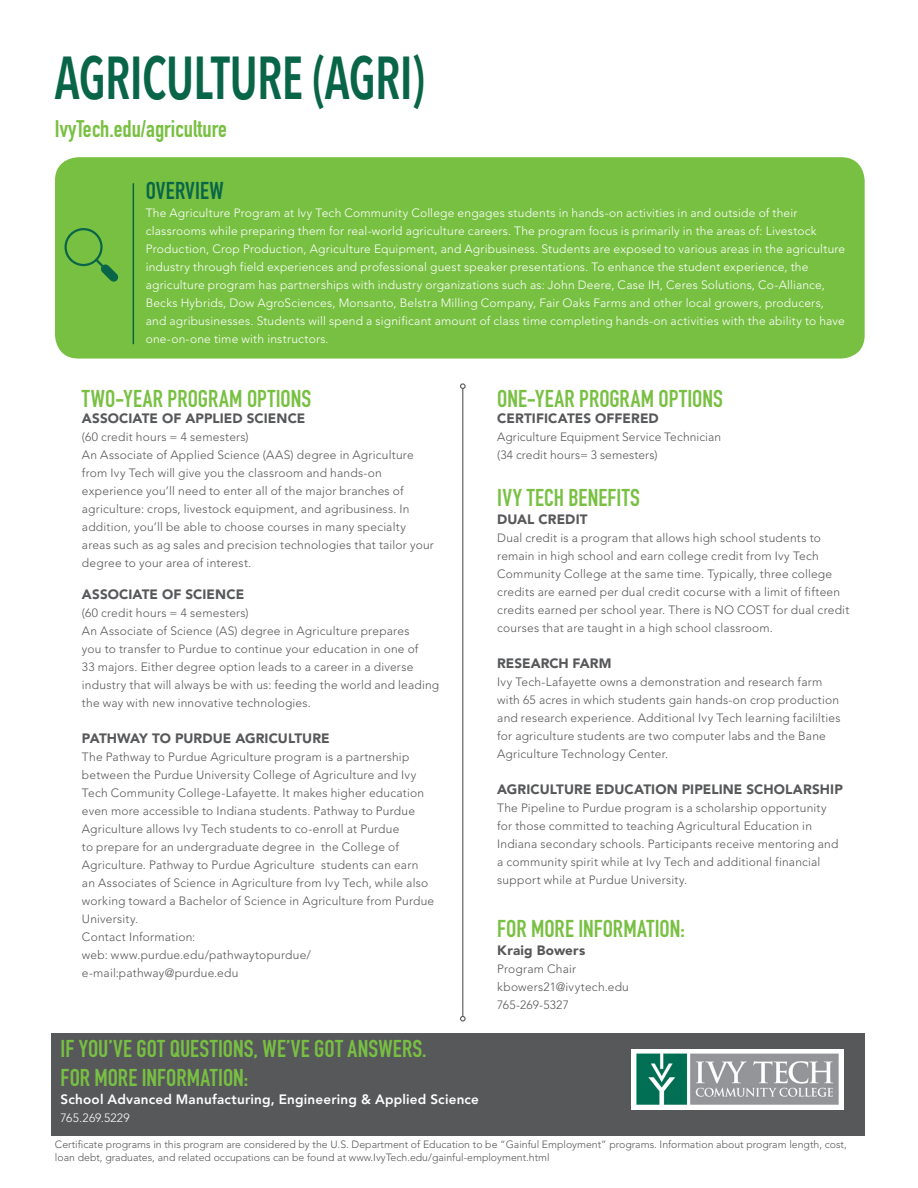
<style>
.page{position:relative;width:918px;height:1188px;background:#fff}
.page>*{position:absolute;margin:0;border:0;box-sizing:border-box;transform-origin:0 0}
.t1{font:600 condensed 60px "Avenir Next LT Pro";letter-spacing:-.01em;color:#096547;scale:.82 1}
.GreenHeads{font:24px "DIN Engschrift Std";letter-spacing:.005em;color:#78c042}
.Dark_green_head{font:24px "DIN Engschrift Std";letter-spacing:.01em;color:#096547}
.t2{font:23.7px "DIN Engschrift Std";color:#78c042}
.Gray_sub_head{font:900 13.5px "Avenir LT Std";letter-spacing:.005em;color:#57585a}
.program_list{font:900 13.5px "Avenir LT Std";letter-spacing:.01em;color:#57585a}
.program_list-2{font:800 13.5px "Avenir LT Std";letter-spacing:.015em;color:#fff}
.Italicized{font:900 13.5px "Avenir LT Std";color:#57585a}
.Italicized-2{font:300 12px/18px "Avenir LT Std";letter-spacing:.015em;color:#57585a}
.white_body{font:300 12px/18px "Avenir LT Std";letter-spacing:.015em;color:#fff}
.program_list-3{font:300 12px "Avenir LT Std";letter-spacing:.005em;color:#57585a}
.GreenHeads-2{font:300 12px "Avenir LT Std";letter-spacing:.01em;color:#57585a}
.Italicized-3{font:300 12px "Avenir LT Std";letter-spacing:.01em;color:#fff}
.t3{font:300 10.5px/12.6px "Avenir LT Std";color:#57585a}
</style>
<div class="page">
<div style="left:55px;top:157px;width:810px;height:202px;background:#78c042;border-radius:23px"></div>
<hr style="left:462px;top:388px;width:1px;height:628px;background:#57585a">
<svg style="left:460px;top:383px;width:6px;height:6px"></svg>
<svg style="left:460px;top:1016px;width:6px;height:6px"></svg>
<div style="left:64px;top:228px;width:39px;height:38px;border:2px solid #096547;border-radius:50%"></div>
<svg style="left:93px;top:256px;width:26px;height:26px"></svg>
<hr style="left:133px;top:183px;width:1px;height:161px;background:#096547">
<div style="left:52px;top:1033px;width:813px;height:103px;background:#57585a"></div>
<img style="left:632px;top:1049px;width:211px;height:60px">
<p class="t1" style="left:55px;top:42px;width:452px">AGRICULTURE (AGRI)</p>
<p class="t2" style="left:55px;top:115px;width:174px">IvyTech.edu/agriculture</p>
<p class="Dark_green_head" style="left:146px;top:176px;width:80px">OVERVIEW</p>
<p class="white_body" style="left:146px;top:204px;width:701px">The Agriculture Program at Ivy Tech Community College engages students in hands-on activities in and outside of their classrooms while preparing them for real-world agriculture careers. The program focus is primarily in the areas of: Livestock Production, Crop Production, Agriculture Equipment, and Agribusiness. Students are exposed to various areas in the agriculture industry through field experiences and professional guest speaker presentations. To enhance the student experience, the agriculture program has partnerships with industry organizations such as: John Deere, Case IH, Ceres Solutions, Co-Alliance, Becks Hybrids, Dow AgroSciences, Monsanto, Belstra Milling Company, Fair Oaks Farms and other local growers, producers, and agribusinesses. Students will spend a significant amount of class time completing hands-on activities with the ability to have one-on-one time with instructors.</p>
<p class="GreenHeads" style="left:82px;top:384px;width:231px">TWO-YEAR PROGRAM OPTIONS</p>
<p class="Gray_sub_head" style="left:82px;top:410px;width:225px">ASSOCIATE OF APPLIED SCIENCE</p>
<p class="Italicized-2" style="left:82px;top:428px;width:168px">(60 credit hours = 4 semesters)</p>
<p class="Italicized-2" style="left:82px;top:446px;width:353px">An Associate of Applied Science (AAS) degree in Agriculture from Ivy Tech will give you the classroom and hands-on experience you’ll need to enter all of the major branches of agriculture: crops, livestock equipment, and agribusiness. In addition, you’ll be able to choose courses in many specialty areas such as ag sales and precision technologies that tailor your degree to your area of interest.</p>
<p class="Gray_sub_head" style="left:82px;top:587px;width:164px">ASSOCIATE OF SCIENCE</p>
<p class="Italicized-2" style="left:82px;top:604px;width:168px">(60 credit hours = 4 semesters)</p>
<p class="Italicized-2" style="left:82px;top:622px;width:359px">An Associate of Science (AS) degree in Agriculture prepares<br>you to transfer to Purdue to continue your education in one of<br>33 majors. Either degree option leads to a career in a diverse industry that will always be with us: feeding the world and leading the way with new innovative technologies.</p>
<p class="Italicized" style="left:82px;top:731px;width:249px">PATHWAY TO PURDUE AGRICULTURE</p>
<p class="Italicized-2" style="left:82px;top:748px;width:354px">The Pathway to Purdue Agriculture program is a partnership between the Purdue University College of Agriculture and Ivy Tech Community College-Lafayette. It makes higher education even more accessible to Indiana students. Pathway to Purdue Agriculture allows Ivy Tech students to co-enroll at Purdue<br>to prepare for an undergraduate degree in the College of Agriculture. Pathway to Purdue Agriculture students can earn an Associates of Science in Agriculture from Ivy Tech, while also working toward a Bachelor of Science in Agriculture from Purdue University.</p>
<p class="Italicized-2" style="left:82px;top:928px;width:115px">Contact Information:</p>
<p class="Italicized-2" style="left:82px;top:946px;width:231px">web: www.purdue.edu/pathwaytopurdue/</p>
<p class="Italicized-2" style="left:82px;top:964px;width:158px">e-mail:pathway@purdue.edu</p>
<p class="GreenHeads" style="left:61px;top:1035px;width:367px">IF YOU’VE GOT QUESTIONS, WE’VE GOT ANSWERS.</p>
<p class="GreenHeads" style="left:61px;top:1064px;width:189px">FOR MORE INFORMATION:</p>
<p class="program_list-2" style="left:61px;top:1091px;width:420px">School Advanced Manufacturing, Engineering &amp; Applied Science</p>
<p class="Italicized-3" style="left:61px;top:1111px;width:71px">765.269.5229</p>
<p class="GreenHeads" style="left:497px;top:384px;width:227px">ONE-YEAR PROGRAM OPTIONS</p>
<p class="Gray_sub_head" style="left:497px;top:410px;width:163px">CERTIFICATES OFFERED</p>
<p class="program_list-3" style="left:497px;top:430px;width:225px">Agriculture Equipment Service Technician</p>
<p class="GreenHeads-2" style="left:497px;top:448px;width:162px">(34 credit hours= 3 semesters)</p>
<p class="GreenHeads" style="left:497px;top:483px;width:144px">IVY TECH BENEFITS</p>
<p class="program_list" style="left:497px;top:511px;width:92px">DUAL CREDIT</p>
<p class="Italicized-2" style="left:497px;top:529px;width:354px">Dual credit is a program that allows high school students to remain in high school and earn college credit from Ivy Tech Community College at the same time. Typically, three college credits are earned per dual credit cocurse with a limit of fifteen credits earned per school year. There is NO COST for dual credit courses that are taught in a high school classroom.</p>
<p class="Italicized" style="left:497px;top:655px;width:116px">RESEARCH FARM</p>
<p class="Italicized-2" style="left:497px;top:673px;width:345px">Ivy Tech-Lafayette owns a demonstration and research farm with 65 acres in which students gain hands-on crop production and research experience. Additional Ivy Tech learning facililties for agriculture students are two computer labs and the Bane Agriculture Technology Center.</p>
<p class="program_list" style="left:497px;top:781px;width:347px">AGRICULTURE EDUCATION PIPELINE SCHOLARSHIP</p>
<p class="Italicized-2" style="left:497px;top:799px;width:343px">The Pipeline to Purdue program is a scholarship opportunity for those committed to teaching Agricultural Education in Indiana secondary schools. Participants receive mentoring and a community spirit while at Ivy Tech and additional financial support while at Purdue University.</p>
<p class="GreenHeads" style="left:497px;top:914px;width:189px">FOR MORE INFORMATION:</p>
<p class="program_list" style="left:497px;top:942px;width:90px">Kraig Bowers</p>
<p class="Italicized-2" style="left:497px;top:960px;width:80px">Program Chair</p>
<p class="Italicized-2" style="left:497px;top:978px;width:133px">kbowers21@ivytech.edu</p>
<p class="Italicized-2" style="left:497px;top:996px;width:73px">765-269-5327</p>
<p class="t3" style="left:55px;top:1138px;width:793px">Certificate programs in this program are considered by the U.S. Department of Education to be “Gainful Employment” programs. Information about program length, cost, loan debt, graduates, and related occupations can be found at www.IvyTech.edu/gainful-employment.html</p>
</div>
